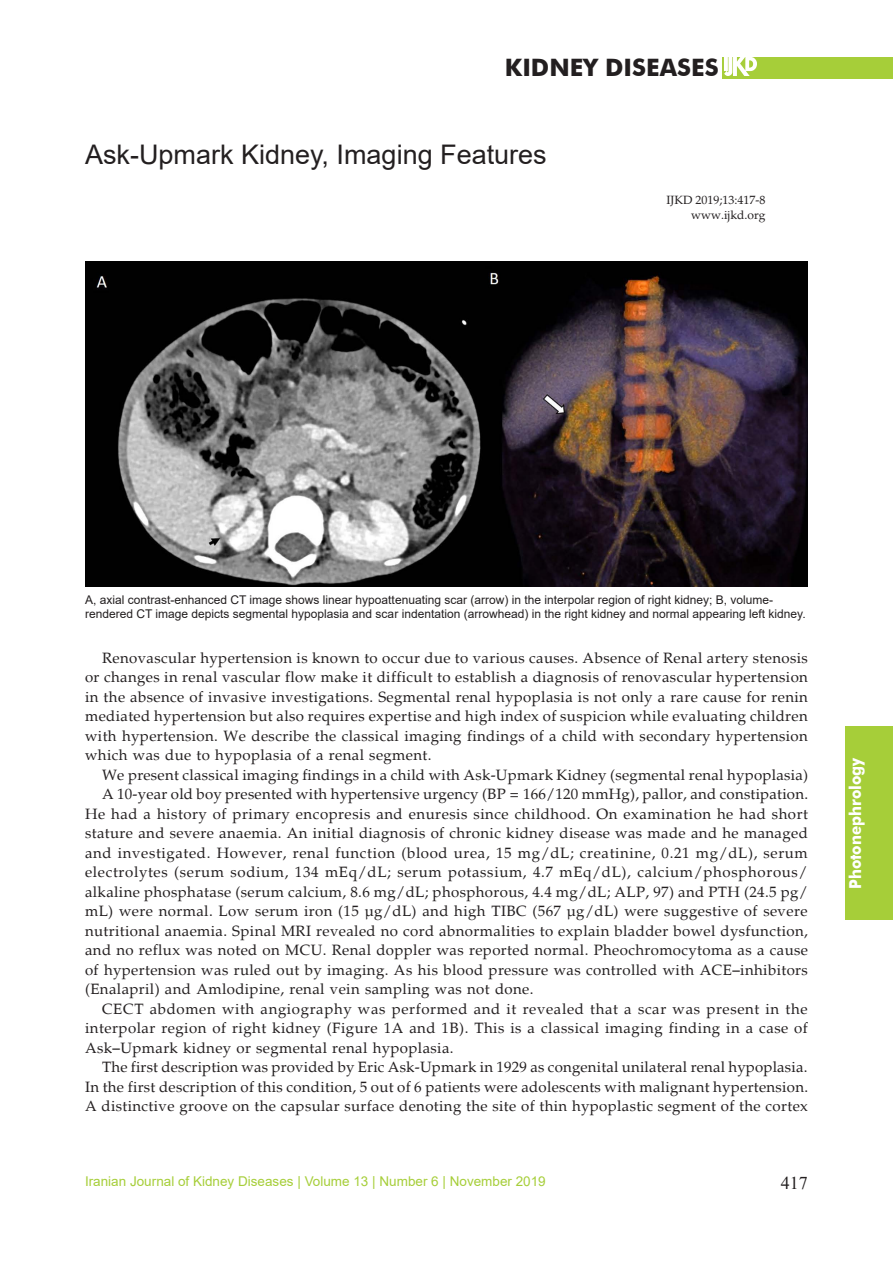
<style>
.page{position:relative;width:893px;height:1263px;background:#fff}
.page>*{position:absolute;margin:0;border:0;box-sizing:border-box;transform-origin:0 0}
.t1{font:27px "Arial";color:#231f20}
.t2{font:700 24px "Futura BT";color:#231f20}
.t3{font:18px "Times New Roman";color:#231f20}
.t4{font:700 16.5px "Futura BT";color:#fff;scale:.92 1}
.t5{font:15px/19.5px "Palatino";letter-spacing:.025em;color:#231f20;text-align:justify}
.t6{font:15px "Palatino";letter-spacing:.045em;color:#231f20}
.t7{font:13.5px "Arial";color:#a6ce39}
.t8{font:12px/14.4px "Arial";color:#231f20}
.t9{font:12px/14.4px "Palatino";color:#231f20;text-align:right}
</style>
<div class="page">
<div style="left:723px;top:57px;width:170px;height:22px;background:#a6ce39"></div>
<svg style="left:724px;top:57px;width:33px;height:19px"></svg>
<div style="left:845px;top:726px;width:48px;height:194px;background:#a6ce39"></div>
<img style="left:85px;top:261px;width:723px;height:325px">
<h2 class="t2" style="left:505px;top:53px;width:215px">KIDNEY DISEASES</h2>
<h1 class="t1" style="left:85px;top:136px;width:463px">Ask-Upmark Kidney, Imaging Features</h1>
<p class="t9" style="left:666px;top:193px;width:101px">IJKD 2019;13:417-8 www.ijkd.org</p>
<p class="t8" style="left:85px;top:592px;width:722px">A, axial contrast-enhanced CT image shows linear hypoattenuating scar (arrow) in the interpolar region of right kidney; B, volume&shy;rendered CT image depicts segmental hypoplasia and scar indentation (arrowhead) in the right kidney and normal appearing left kidney.</p>
<p class="t5" style="left:85px;top:648px;width:724px;text-indent:17px">Renovascular hypertension is known to occur due to various causes. Absence of Renal artery stenosis or changes in renal vascular flow make it difficult to establish a diagnosis of renovascular hypertension in the absence of invasive investigations. Segmental renal hypoplasia is not only a rare cause for renin mediated hypertension but also requires expertise and high index of suspicion while evaluating children with hypertension. We describe the classical imaging findings of a child with secondary hypertension which was due to hypoplasia of a renal segment.</p>
<p class="t5" style="left:102px;top:765px;width:708px">We present classical imaging findings in a child with Ask-Upmark Kidney (segmental renal hypoplasia)</p>
<p class="t5" style="left:102px;top:785px;width:707px">A 10-year old boy presented with hypertensive urgency (BP = 166/120 mmHg), pallor, and constipation.</p>
<p class="t5" style="left:85px;top:804px;width:724px">He had a history of primary encopresis and enuresis since childhood. On examination he had short</p>
<p class="t5" style="left:85px;top:824px;width:724px">stature and severe anaemia. An initial diagnosis of chronic kidney disease was made and he managed</p>
<p class="t5" style="left:85px;top:843px;width:724px">and investigated. However, renal function (blood urea, 15 mg/dL; creatinine, 0.21 mg/dL), serum</p>
<p class="t6" style="left:85px;top:863px;width:724px">electrolytes (serum sodium, 134 mEq/dL; serum potassium, 4.7 mEq/dL), calcium/phosphorous/</p>
<p class="t5" style="left:85px;top:882px;width:724px">alkaline phosphatase (serum calcium, 8.6 mg/dL; phosphorous, 4.4 mg/dL; ALP, 97) and PTH (24.5 pg/</p>
<p class="t5" style="left:85px;top:902px;width:724px">mL) were normal. Low serum iron (15 µg/dL) and high TIBC (567 µg/dL) were suggestive of severe</p>
<p class="t5" style="left:85px;top:921px;width:724px">nutritional anaemia. Spinal MRI revealed no cord abnormalities to explain bladder bowel dysfunction,</p>
<p class="t5" style="left:85px;top:941px;width:724px">and no reflux was noted on MCU. Renal doppler was reported normal. Pheochromocytoma as a cause</p>
<p class="t5" style="left:85px;top:960px;width:724px">of hypertension was ruled out by imaging. As his blood pressure was controlled with ACE–inhibitors</p>
<p class="t5" style="left:85px;top:980px;width:450px">(Enalapril) and Amlodipine, renal vein sampling was not done.</p>
<p class="t5" style="left:102px;top:999px;width:707px">CECT abdomen with angiography was performed and it revealed that a scar was present in the</p>
<p class="t5" style="left:85px;top:1019px;width:724px">interpolar region of right kidney (Figure 1A and 1B). This is a classical imaging finding in a case of</p>
<p class="t5" style="left:85px;top:1038px;width:370px">Ask–Upmark kidney or segmental renal hypoplasia.</p>
<p class="t5" style="left:102px;top:1058px;width:707px">The first description was provided by Eric Ask-Upmark in 1929 as congenital unilateral renal hypoplasia.</p>
<p class="t5" style="left:85px;top:1077px;width:725px">In the first description of this condition, 5 out of 6 patients were adolescents with malignant hypertension.</p>
<p class="t5" style="left:85px;top:1097px;width:724px">A distinctive groove on the capsular surface denoting the site of thin hypoplastic segment of the cortex</p>
<p class="t7" style="left:85px;top:1172px;width:462px">Iranian Journal of Kidney Diseases | Volume 13 | Number 6 | November 2019</p>
<p class="t3" style="left:781px;top:1170px;width:28px">417</p>
<p class="t4" style="left:845px;top:889px;width:145px;rotate:-90deg">Photonephrology</p>
</div>
